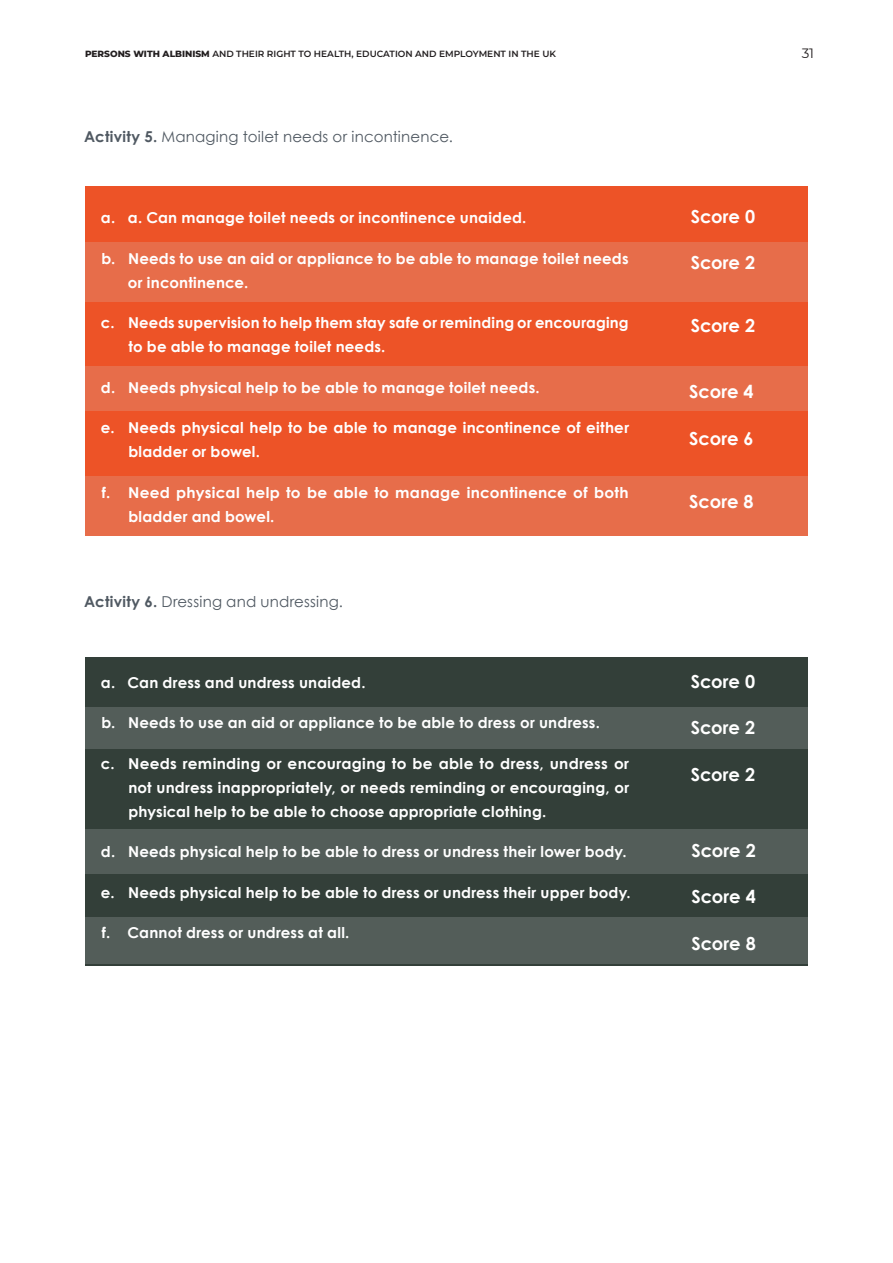
<style>
.page{position:relative;width:893px;height:1263px;background:#fff}
.page>*{position:absolute;margin:0;border:0;box-sizing:border-box;transform-origin:0 0}
._11__Body_A_-_L{font:700 18px "Century Gothic";letter-spacing:-.01em;color:#fff}
.t1{font:700 15px/24px "Century Gothic";letter-spacing:.015em;color:#fff}
._11__Body_A_-_L-2{font:15px "Century Gothic";letter-spacing:.01em;color:#505962}
.t2{font:13.5px "Montserrat";color:#231f20}
.t3{font:600 9px "Montserrat";color:#231f20}
.s1{font-weight:800}
.s2{font-weight:700}
</style>
<div class="page">
<div style="left:85px;top:186px;width:723px;height:350px;background:#ed5327"></div>
<div style="left:85px;top:657px;width:723px;height:308px;background:#333f39"></div>
<div style="left:85px;top:242px;width:723px;height:59px;background:#e76d4a"></div>
<div style="left:85px;top:707px;width:723px;height:41px;background:#535d59"></div>
<div style="left:85px;top:366px;width:723px;height:44px;background:#e76d4a"></div>
<div style="left:85px;top:829px;width:723px;height:45px;background:#535d59"></div>
<div style="left:85px;top:476px;width:723px;height:60px;background:#e76d4a"></div>
<div style="left:85px;top:917px;width:723px;height:47px;background:#535d59"></div>
<p class="t3" style="left:85px;top:47px;width:472px"><span class="s1">PERSONS WITH ALBINISM</span> AND THEIR RIGHT TO HEALTH, EDUCATION AND EMPLOYMENT IN THE UK</p>
<p class="t2" style="left:802px;top:44px;width:14px">31</p>
<p class="_11__Body_A_-_L-2" style="left:84px;top:126px;width:370px"><span class="s2">Activity 5.</span> Managing toilet needs or incontinence.</p>
<p class="t1" style="left:101px;top:205px;width:427px">a. a. Can manage toilet needs or incontinence unaided.</p>
<p class="t1" style="left:128px;top:246px;width:502px;text-indent:-27px">b. Needs to use an aid or appliance to be able to manage toilet needs or incontinence.</p>
<p class="t1" style="left:129px;top:310px;width:502px;text-indent:-28px">c. Needs supervision to help them stay safe or reminding or encouraging to be able to manage toilet needs.</p>
<p class="t1" style="left:101px;top:375px;width:440px">d. Needs physical help to be able to manage toilet needs.</p>
<p class="t1" style="left:128px;top:415px;width:502px;text-indent:-27px">e. Needs physical help to be able to manage incontinence of either bladder or bowel.</p>
<p class="t1" style="left:128px;top:480px;width:502px;text-indent:-26px">f. Need physical help to be able to manage incontinence of both bladder and bowel.</p>
<p class="_11__Body_A_-_L-2" style="left:84px;top:591px;width:260px"><span class="s2">Activity 6.</span> Dressing and undressing.</p>
<p class="t1" style="left:101px;top:670px;width:266px">a. Can dress and undress unaided.</p>
<p class="t1" style="left:101px;top:710px;width:500px">b. Needs to use an aid or appliance to be able to dress or undress.</p>
<p class="t1" style="left:128px;top:751px;width:502px;text-align:justify;text-indent:-27px">c. Needs reminding or encouraging to be able to dress, undress or not undress inappropriately, or needs reminding or encouraging, or physical help to be able to choose appropriate clothing.</p>
<p class="t1" style="left:101px;top:839px;width:527px">d. Needs physical help to be able to dress or undress their lower body.</p>
<p class="t1" style="left:101px;top:880px;width:531px">e. Needs physical help to be able to dress or undress their upper body.</p>
<p class="t1" style="left:102px;top:920px;width:249px">f. Cannot dress or undress at all.</p>
<p class="_11__Body_A_-_L" style="left:691px;top:205px;width:66px">Score 0</p>
<p class="_11__Body_A_-_L" style="left:691px;top:252px;width:66px">Score 2</p>
<p class="_11__Body_A_-_L" style="left:691px;top:315px;width:66px">Score 2</p>
<p class="_11__Body_A_-_L" style="left:689px;top:380px;width:66px">Score 4</p>
<p class="_11__Body_A_-_L" style="left:689px;top:427px;width:66px">Score 6</p>
<p class="_11__Body_A_-_L" style="left:689px;top:490px;width:66px">Score 8</p>
<p class="_11__Body_A_-_L" style="left:691px;top:670px;width:66px">Score 0</p>
<p class="_11__Body_A_-_L" style="left:691px;top:716px;width:66px">Score 2</p>
<p class="_11__Body_A_-_L" style="left:691px;top:763px;width:66px">Score 2</p>
<p class="_11__Body_A_-_L" style="left:691px;top:839px;width:66px">Score 2</p>
<p class="_11__Body_A_-_L" style="left:691px;top:885px;width:66px">Score 4</p>
<p class="_11__Body_A_-_L" style="left:691px;top:932px;width:66px">Score 8</p>
</div>
